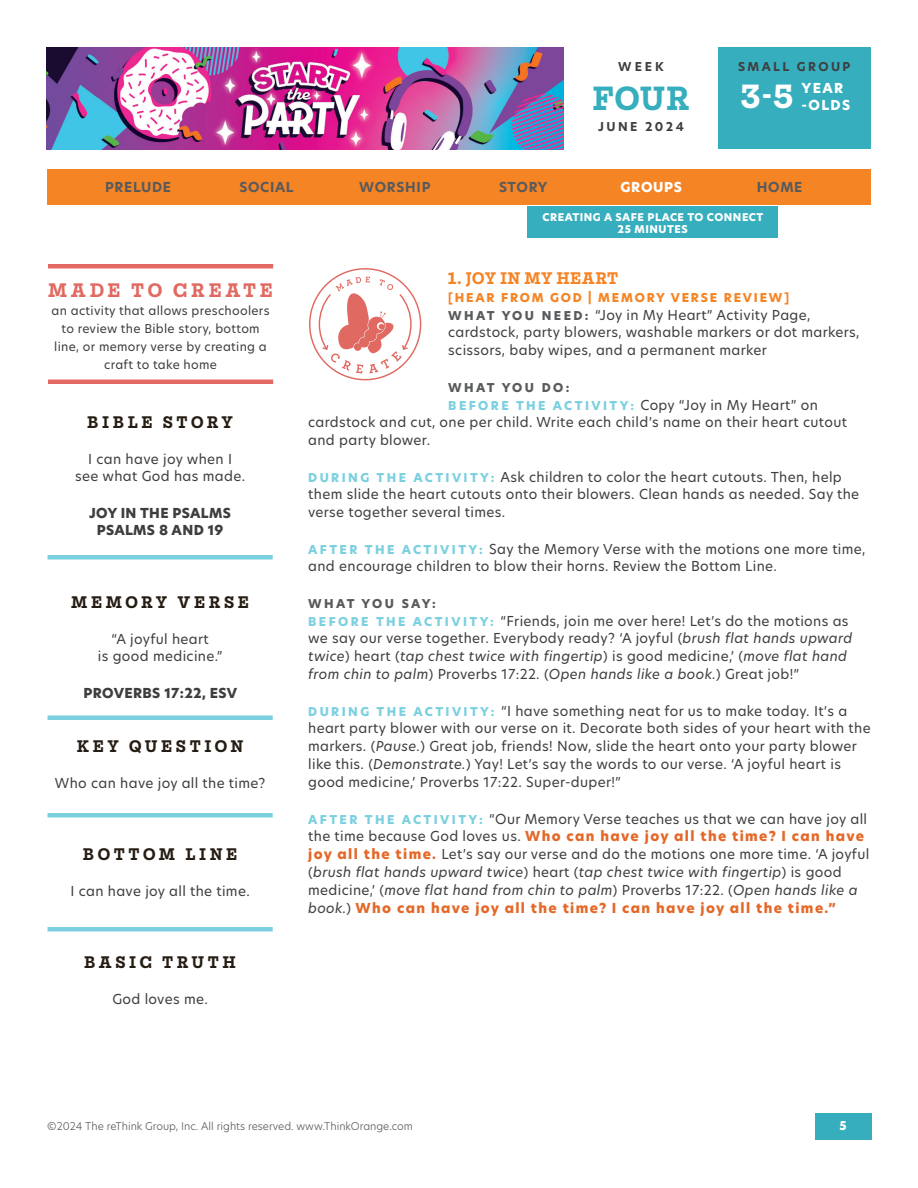
<style>
.page{position:relative;width:918px;height:1188px;background:#fff}
.page>*{position:absolute;margin:0;border:0;box-sizing:border-box;transform-origin:0 0}
.t1{font:700 36px "Mortise";color:#36aebd}
.t2{font:700 36px "Mortise";color:#fff}
.t3{font:700 21px "Mortise";letter-spacing:.175em;color:#e06961}
.t4{font:700 18px "Mortise";letter-spacing:.2em;color:#251d13}
.t5{font:700 18px "Mortise";letter-spacing:.025em;color:#f58425}
.t6{font:13.5px/18px "New Hero";letter-spacing:.025em;color:#3e3e3f}
.t7{font:800 13.5px/18px "New Hero";letter-spacing:.025em;color:#3e3e3f;text-align:center}
.t8{font:700 13.5px "New Hero";letter-spacing:.05em;color:#585a5c}
.t9{font:800 13.5px/16.2px "New Hero";letter-spacing:.1em;color:#fff}
.t10{font:12px/18px "New Hero";letter-spacing:.025em;color:#3e3e3f;text-align:center}
.t11{font:800 12px "New Hero";letter-spacing:.15em;color:#f58425}
.t12{font:700 12px "New Hero";letter-spacing:.2em;color:#3e3e3f}
.t13{font:800 12px "New Hero";letter-spacing:.18em;color:#585a5c}
.t14{font:800 12px "New Hero";letter-spacing:.2em;color:#585a5c}
.t15{font:800 12px "New Hero";color:#fff}
.t16{font:300 10.5px "New Hero";color:#585a5c}
.t17{font:800 10.5px/12px "New Hero";letter-spacing:.05em;color:#fff;text-align:center}
.s1{font-weight:800;font-size:12px;color:#585a5c}
.s2{font-weight:800;font-size:12px;color:#7bd0e0}
.s3{font-style:italic}
.s4{font-weight:800;color:#e46828}
</style>
<div class="page">
<img style="left:46px;top:47px;width:518px;height:102px">
<div style="left:717px;top:47px;width:154px;height:102px;background:#36aebd"></div>
<div style="left:48px;top:555px;width:225px;height:5px;background:#7bd0e0"></div>
<hr style="left:48px;top:716px;width:225px;height:4px;background:#7bd0e0">
<div style="left:48px;top:813px;width:225px;height:5px;background:#7bd0e0"></div>
<div style="left:48px;top:927px;width:225px;height:5px;background:#7bd0e0"></div>
<svg style="left:309px;top:268px;width:112px;height:112px"></svg>
<hr style="left:48px;top:380px;width:225px;height:4px;background:#e36963">
<hr style="left:48px;top:264px;width:225px;height:4px;background:#e36963">
<div style="left:527px;top:206px;width:251px;height:32px;background:#36aebd"></div>
<div style="left:47px;top:170px;width:824px;height:36px;background:#f58425"></div>
<div style="left:815px;top:1113px;width:57px;height:27px;background:#36aebd"></div>
<p class="t12" style="left:618px;top:59px;width:47px">WEEK</p>
<h1 class="t1" style="left:592px;top:79px;width:99px">FOUR</h1>
<p class="t12" style="left:598px;top:119px;width:87px">JUNE 2024</p>
<p class="t12" style="left:738px;top:59px;width:114px">SMALL GROUP</p>
<h1 class="t2" style="left:740px;top:77px;width:55px">3-5</h1>
<p class="t9" style="left:802px;top:80px;width:50px">YEAR -OLDS</p>
<p class="t8" style="left:105px;top:177px;width:68px">PRELUDE</p>
<p class="t8" style="left:239px;top:177px;width:56px">SOCIAL</p>
<p class="t8" style="left:359px;top:177px;width:73px">WORSHIP</p>
<p class="t8" style="left:499px;top:177px;width:50px">STORY</p>
<p class="t9" style="left:621px;top:179px;width:63px">GROUPS</p>
<p class="t8" style="left:757px;top:177px;width:47px">HOME</p>
<h2 class="t3" style="left:48px;top:279px;width:226px">MADE TO CREATE</h2>
<p class="t10" style="left:52px;top:301px;width:220px">an activity that allows preschoolers to review the Bible story, bottom line, or memory verse by creating a craft to take home</p>
<h3 class="t4" style="left:87px;top:412px;width:147px">BIBLE STORY</h3>
<p class="t6" style="left:75px;top:449px;width:171px;text-align:center">I can have joy when I see what God has made.</p>
<p class="t7" style="left:89px;top:504px;width:143px">JOY IN THE PSALMS<br>PSALMS 8 AND 19</p>
<h3 class="t4" style="left:71px;top:592px;width:179px">MEMORY VERSE</h3>
<p class="t6" style="left:98px;top:629px;width:126px;text-align:center">“A joyful heart<br>is good medicine.”</p>
<p class="t7" style="left:84px;top:684px;width:155px">PROVERBS 17:22, ESV</p>
<h3 class="t4" style="left:77px;top:736px;width:168px">KEY QUESTION</h3>
<p class="t6" style="left:55px;top:773px;width:212px">Who can have joy all the time?</p>
<h3 class="t4" style="left:83px;top:844px;width:156px">BOTTOM LINE</h3>
<p class="t6" style="left:70px;top:881px;width:181px">I can have joy all the time.</p>
<h3 class="t4" style="left:84px;top:952px;width:153px">BASIC TRUTH</h3>
<p class="t6" style="left:112px;top:989px;width:97px">God loves me.</p>
<p class="t17" style="left:543px;top:211px;width:222px">CREATING A SAFE PLACE TO CONNECT<br>25 MINUTES</p>
<h3 class="t5" style="left:448px;top:268px;width:172px">1. JOY IN MY HEART</h3>
<p class="t11" style="left:448px;top:289px;width:342px">[HEAR FROM GOD | MEMORY VERSE REVIEW]</p>
<p class="t6" style="left:448px;top:305px;width:413px"><span class="s1">W H AT YO U N E E D :</span> “Joy in My Heart” Activity Page, cardstock, party blowers, washable markers or dot markers, scissors, baby wipes, and a permanent marker</p>
<p class="t14" style="left:448px;top:379px;width:123px">WHAT YOU DO:</p>
<p class="t6" style="left:308px;top:395px;width:540px;text-indent:140px"><span class="s2">BEFORE THE ACTIVITY:</span> Copy “Joy in My Heart” on cardstock and cut, one per child. Write each child’s name on their heart cutout and party blower.</p>
<p class="t6" style="left:308px;top:467px;width:553px"><span class="s2">D U R I N G T H E AC T I V I T Y:</span> Ask children to color the heart cutouts. Then, help them slide the heart cutouts onto their blowers. Clean hands as needed. Say the verse together several times.</p>
<p class="t6" style="left:308px;top:539px;width:559px"><span class="s2">A F T E R T H E AC T I V I T Y:</span> Say the Memory Verse with the motions one more time, and encourage children to blow their horns. Review the Bottom Line.</p>
<p class="t13" style="left:308px;top:595px;width:129px">WHAT YOU SAY:</p>
<p class="t6" style="left:308px;top:611px;width:545px"><span class="s2">B E F O R E T H E AC T I V I T Y:</span> “Friends, join me over here! Let’s do the motions as we say our verse together. Everybody ready? ‘A joyful (<span class="s3">brush flat hands upward twice</span>) heart (<span class="s3">tap chest twice with fingertip</span>) is good medicine,’ (<span class="s3">move flat hand from chin to palm</span>) Proverbs 17:22. (<span class="s3">Open hands like a book.</span>) Great job!”</p>
<p class="t6" style="left:308px;top:701px;width:564px"><span class="s2">D U R I N G T H E AC T I V I T Y:</span> “I have something neat for us to make today. It’s a heart party blower with our verse on it. Decorate both sides of your heart with the markers. (<span class="s3">Pause.</span>) Great job, friends! Now, slide the heart onto your party blower like this. (<span class="s3">Demonstrate.</span>) Yay! Let’s say the words to our verse. ‘A joyful heart is good medicine,’ Proverbs 17:22. Super-duper!”</p>
<p class="t6" style="left:308px;top:809px;width:563px"><span class="s2">A F T E R T H E AC T I V I T Y:</span> “Our Memory Verse teaches us that we can have joy all the time because God loves us. <span class="s4">Who can have joy all the time? I can have joy all the time.</span> Let’s say our verse and do the motions one more time. ‘A joyful (<span class="s3">brush flat hands upward twice</span>) heart (<span class="s3">tap chest twice with fingertip</span>) is good medicine,’ (<span class="s3">move flat hand from chin to palm</span>) Proverbs 17:22. (<span class="s3">Open hands like a book.</span>) <span class="s4">Who can have joy all the time? I can have joy all the time.”</span></p>
<p class="t16" style="left:47px;top:1118px;width:367px">©2024 The reThink Group, Inc. All rights reserved. www.ThinkOrange.com</p>
<p class="t15" style="left:839px;top:1117px;width:9px">5</p>
</div>
